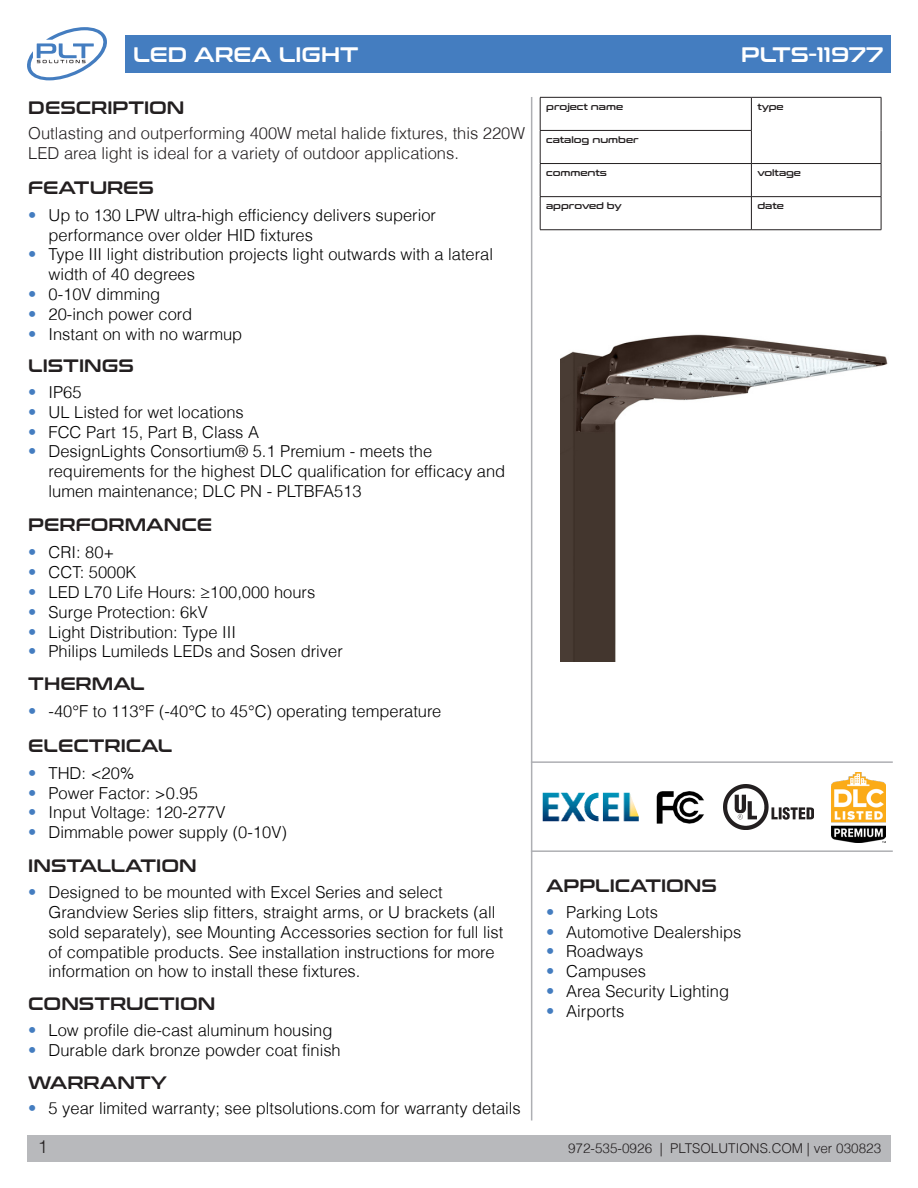
<style>
.page{position:relative;width:918px;height:1188px;background:#fff}
.page>*{position:absolute;margin:0;border:0;box-sizing:border-box;transform-origin:0 0}
.t1{font:21px "Conthrax Sb";color:#fff}
.t2{font:18px "Conthrax Sb";color:#231f20}
.t3{font:300 18px "Helvetica";color:#231f20}
.t4{font:300 16.5px/19.8px "Helvetica";color:#000}
.PLT_Body{font:300 16.5px "Helvetica";color:#231f20}
.t5{font:300 13.5px "Helvetica";color:#231f20}
.t6{font:9px "Conthrax Sb";color:#231f20}
.s1{color:#447dc0}
</style>
<div class="page">
<div style="left:27px;top:1135px;width:864px;height:27px;background:#b8b9bc"></div>
<svg style="left:27px;top:27px;width:80px;height:54px"></svg>
<div style="left:125px;top:35px;width:766px;height:37px;background:#447dc0"></div>
<hr style="left:531px;top:97px;width:1px;height:1023px;background:#aeafb3">
<hr style="left:540px;top:97px;width:211px;height:1px;background:#231f20">
<hr style="left:540px;top:98px;width:1px;height:32px;background:#231f20">
<hr style="left:751px;top:97px;width:130px;height:1px;background:#231f20">
<hr style="left:751px;top:98px;width:1px;height:32px;background:#231f20">
<hr style="left:881px;top:98px;width:1px;height:32px;background:#231f20">
<hr style="left:540px;top:130px;width:212px;height:1px;background:#231f20">
<hr style="left:540px;top:131px;width:1px;height:32px;background:#231f20">
<hr style="left:751px;top:131px;width:1px;height:32px;background:#231f20">
<hr style="left:881px;top:130px;width:1px;height:33px;background:#231f20">
<hr style="left:540px;top:163px;width:211px;height:1px;background:#231f20">
<hr style="left:540px;top:164px;width:1px;height:32px;background:#231f20">
<hr style="left:751px;top:163px;width:130px;height:1px;background:#231f20">
<hr style="left:751px;top:164px;width:1px;height:32px;background:#231f20">
<hr style="left:881px;top:164px;width:1px;height:32px;background:#231f20">
<hr style="left:540px;top:196px;width:211px;height:1px;background:#231f20">
<hr style="left:540px;top:197px;width:1px;height:33px;background:#231f20">
<hr style="left:751px;top:196px;width:130px;height:1px;background:#231f20">
<hr style="left:751px;top:197px;width:1px;height:33px;background:#231f20">
<hr style="left:881px;top:197px;width:1px;height:33px;background:#231f20">
<hr style="left:540px;top:229px;width:211px;height:1px;background:#231f20">
<hr style="left:751px;top:229px;width:130px;height:1px;background:#231f20">
<hr style="left:531px;top:761px;width:362px;height:2px;background:#aeafb3">
<hr style="left:531px;top:850px;width:362px;height:2px;background:#aeafb3">
<img style="left:560px;top:334px;width:328px;height:327px">
<img style="left:656px;top:791px;width:48px;height:33px">
<img style="left:542px;top:792px;width:96px;height:30px">
<img style="left:723px;top:784px;width:90px;height:45px">
<img style="left:831px;top:773px;width:54px;height:69px">
<p class="t1" style="left:133px;top:39px;width:227px">LED AREA LIGHT</p>
<p class="t1" style="left:741px;top:39px;width:144px">PLTS-11977</p>
<p class="t2" style="left:28px;top:94px;width:158px">DESCRIPTION</p>
<p class="t6" style="left:546px;top:100px;width:78px">project name</p>
<p class="t6" style="left:757px;top:100px;width:28px">type</p>
<p class="t6" style="left:546px;top:133px;width:94px">catalog number</p>
<p class="t6" style="left:546px;top:166px;width:62px">comments</p>
<p class="t6" style="left:757px;top:166px;width:45px">voltage</p>
<p class="t6" style="left:546px;top:199px;width:77px">approved by</p>
<p class="t6" style="left:757px;top:199px;width:28px">date</p>
<p class="PLT_Body" style="left:28px;top:123px;width:498px">Outlasting and outperforming 400W metal halide fixtures, this 220W</p>
<p class="PLT_Body" style="left:28px;top:143px;width:432px">LED area light is ideal for a variety of outdoor applications.</p>
<p class="t2" style="left:28px;top:174px;width:127px">FEATURES</p>
<p class="t4" style="left:49px;top:205px;width:389px;text-indent:-20px"><span class="s1">•</span> Up to 130 LPW ultra-high efficiency delivers superior performance over older HID fixtures</p>
<p class="t4" style="left:49px;top:244px;width:446px;text-indent:-20px"><span class="s1">•</span> Type III light distribution projects light outwards with a lateral width of 40 degrees</p>
<p class="t4" style="left:28px;top:284px;width:134px"><span class="s1">•</span> 0-10V dimming</p>
<p class="t4" style="left:28px;top:304px;width:165px"><span class="s1">•</span> 20-inch power cord</p>
<p class="t4" style="left:28px;top:324px;width:216px"><span class="s1">•</span> Instant on with no warmup</p>
<p class="t2" style="left:28px;top:352px;width:107px">LISTINGS</p>
<p class="t4" style="left:28px;top:382px;width:55px"><span class="s1">•</span> IP65</p>
<p class="t4" style="left:28px;top:402px;width:217px"><span class="s1">•</span> UL Listed for wet locations</p>
<p class="t4" style="left:28px;top:422px;width:232px"><span class="s1">•</span> FCC Part 15, Part B, Class A</p>
<p class="t4" style="left:49px;top:441px;width:458px;text-indent:-20px"><span class="s1">•</span> DesignLights Consortium® 5.1 Premium - meets the requirements for the highest DLC qualification for efficacy and lumen maintenance; DLC PN - PLTBFA513</p>
<p class="t2" style="left:28px;top:511px;width:185px">PERFORMANCE</p>
<p class="t4" style="left:28px;top:542px;width:88px"><span class="s1">•</span> CRI: 80+</p>
<p class="t4" style="left:28px;top:562px;width:110px"><span class="s1">•</span> CCT: 5000K</p>
<p class="t4" style="left:28px;top:582px;width:289px"><span class="s1">•</span> LED L70 Life Hours: ≥100,000 hours</p>
<p class="t4" style="left:28px;top:602px;width:181px"><span class="s1">•</span> Surge Protection: 6kV</p>
<p class="t4" style="left:28px;top:622px;width:209px"><span class="s1">•</span> Light Distribution: Type III</p>
<p class="t4" style="left:28px;top:641px;width:316px"><span class="s1">•</span> Philips Lumileds LEDs and Sosen driver</p>
<p class="t2" style="left:28px;top:670px;width:118px">THERMAL</p>
<p class="t4" style="left:28px;top:701px;width:415px"><span class="s1">•</span> -40°F to 113°F (-40°C to 45°C) operating temperature</p>
<p class="t2" style="left:28px;top:732px;width:146px">ELECTRICAL</p>
<p class="t4" style="left:28px;top:763px;width:108px"><span class="s1">•</span> THD: &lt;20%</p>
<p class="t4" style="left:28px;top:783px;width:171px"><span class="s1">•</span> Power Factor: &gt;0.95</p>
<p class="t4" style="left:28px;top:802px;width:199px"><span class="s1">•</span> Input Voltage: 120-277V</p>
<p class="t4" style="left:28px;top:822px;width:260px"><span class="s1">•</span> Dimmable power supply (0-10V)</p>
<p class="t2" style="left:28px;top:852px;width:170px">INSTALLATION</p>
<p class="t4" style="left:49px;top:882px;width:456px;text-indent:-20px"><span class="s1">•</span> Designed to be mounted with Excel Series and select Grandview Series slip fitters, straight arms, or U brackets (all sold separately), see Mounting Accessories section for full list of compatible products. See installation instructions for more information on how to install these fixtures.</p>
<p class="t2" style="left:28px;top:990px;width:189px">CONSTRUCTION</p>
<p class="t4" style="left:28px;top:1020px;width:306px"><span class="s1">•</span> Low profile die-cast aluminum housing</p>
<p class="t4" style="left:28px;top:1040px;width:314px"><span class="s1">•</span> Durable dark bronze powder coat finish</p>
<p class="t2" style="left:28px;top:1069px;width:140px">WARRANTY</p>
<p class="t4" style="left:28px;top:1098px;width:494px"><span class="s1">•</span> 5 year limited warranty; see pltsolutions.com for warranty details</p>
<p class="t3" style="left:38px;top:1136px;width:12px">1</p>
<p class="t2" style="left:546px;top:872px;width:172px">APPLICATIONS</p>
<p class="t4" style="left:546px;top:902px;width:113px"><span class="s1">•</span> Parking Lots</p>
<p class="t4" style="left:546px;top:922px;width:197px"><span class="s1">•</span> Automotive Dealerships</p>
<p class="t4" style="left:546px;top:942px;width:99px"><span class="s1">•</span> Roadways</p>
<p class="t4" style="left:546px;top:961px;width:102px"><span class="s1">•</span> Campuses</p>
<p class="t4" style="left:546px;top:981px;width:185px"><span class="s1">•</span> Area Security Lighting</p>
<p class="t4" style="left:546px;top:1001px;width:80px"><span class="s1">•</span> Airports</p>
<p class="t5" style="left:568px;top:1139px;width:315px">972-535-0926 | PLTSOLUTIONS.COM | ver 030823</p>
</div>
